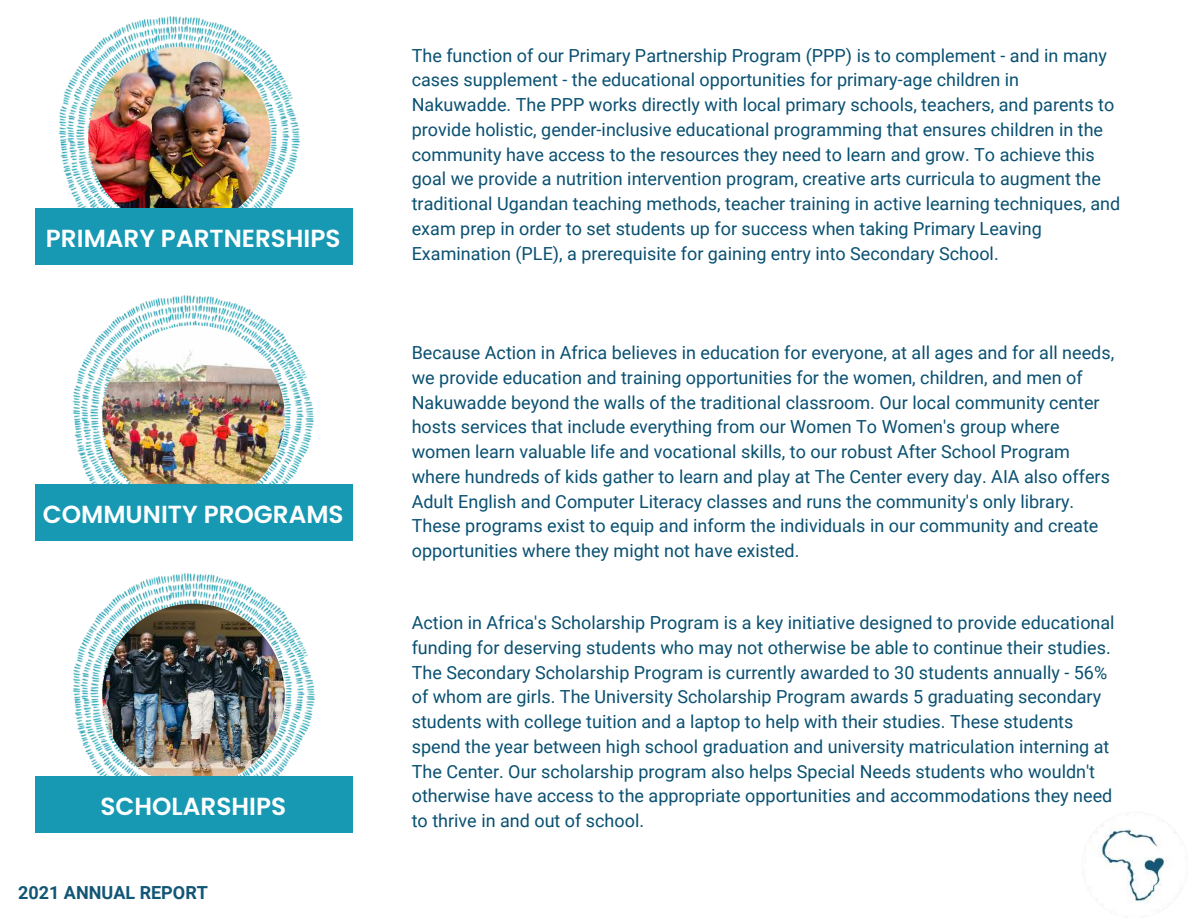
<style>
.page{position:relative;width:1188px;height:918px;background:#fff}
.page>*{position:absolute;margin:0;border:0;box-sizing:border-box;transform-origin:0 0}
.t1{font:600 24.75px "Poppins";color:#fff}
.t2{font:18px/24.8px "Roboto";color:#095071}
.t3{font:700 18px "Roboto";color:#125675}
</style>
<div class="page">
<img style="left:58px;top:16px;width:242px;height:192px">
<img style="left:88px;top:47px;width:183px;height:182px;border-radius:50%">
<div style="left:35px;top:208px;width:317px;height:57px;background:#1799b4"></div>
<img style="left:73px;top:295px;width:241px;height:189px">
<img style="left:102px;top:325px;width:183px;height:183px;border-radius:50%">
<div style="left:35px;top:484px;width:318px;height:57px;background:#1799b4"></div>
<img style="left:73px;top:573px;width:242px;height:203px">
<img style="left:102px;top:604px;width:183px;height:182px;border-radius:50%">
<div style="left:35px;top:776px;width:318px;height:57px;background:#1799b4"></div>
<img style="left:1082px;top:812px;width:106px;height:102px">
<h1 class="t1" style="left:46px;top:224px;width:296px">PRIMARY PARTNERSHIPS</h1>
<h1 class="t1" style="left:43px;top:500px;width:302px">COMMUNITY PROGRAMS</h1>
<h1 class="t1" style="left:100px;top:792px;width:187px">SCHOLARSHIPS</h1>
<p class="t3" style="left:18px;top:880px;width:191px">2021 ANNUAL REPORT</p>
<p class="t2" style="left:412px;top:42px;width:710px">The function of our Primary Partnership Program (PPP) is to complement - and in many cases supplement - the educational opportunities for primary-age children in Nakuwadde. The PPP works directly with local primary schools, teachers, and parents to provide holistic, gender-inclusive educational programming that ensures children in the community have access to the resources they need to learn and grow. To achieve this goal we provide a nutrition intervention program, creative arts curricula to augment the traditional Ugandan teaching methods, teacher training in active learning techniques, and exam prep in order to set students up for success when taking Primary Leaving Examination (PLE), a prerequisite for gaining entry into Secondary School.</p>
<p class="t2" style="left:412px;top:340px;width:704px">Because Action in Africa believes in education for everyone, at all ages and for all needs, we provide education and training opportunities for the women, children, and men of Nakuwadde beyond the walls of the traditional classroom. Our local community center hosts services that include everything from our Women To Women's group where women learn valuable life and vocational skills, to our robust After School Program where hundreds of kids gather to learn and play at The Center every day. AIA also offers Adult English and Computer Literacy classes and runs the community's only library.<br>These programs exist to equip and inform the individuals in our community and create opportunities where they might not have existed.</p>
<p class="t2" style="left:412px;top:610px;width:704px">Action in Africa's Scholarship Program is a key initiative designed to provide educational funding for deserving students who may not otherwise be able to continue their studies.<br>The Secondary Scholarship Program is currently awarded to 30 students annually - 56% of whom are girls. The University Scholarship Program awards 5 graduating secondary students with college tuition and a laptop to help with their studies. These students spend the year between high school graduation and university matriculation interning at The Center. Our scholarship program also helps Special Needs students who wouldn't otherwise have access to the appropriate opportunities and accommodations they need to thrive in and out of school.</p>
</div>
